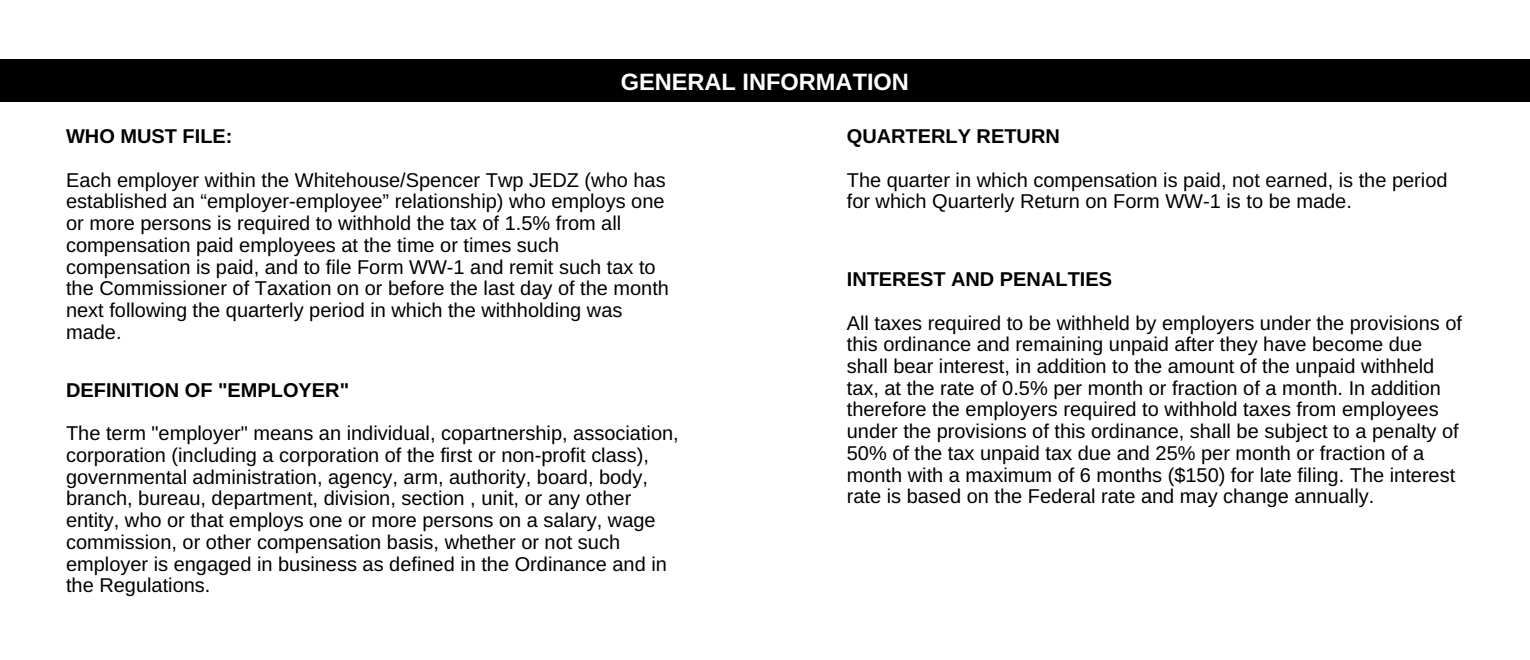
<style>
.page{position:relative;width:1530px;height:660px;background:#fff}
.page>*{position:absolute;margin:0;border:0;box-sizing:border-box;transform-origin:0 0}
.t1{font:700 23.5px "Arimo";color:#fff}
.t2{font:20px/21.8px "Arimo";color:#000}
.t3{font:700 20px "Arimo";color:#000}
</style>
<div class="page">
<div style="left:0;top:59px;width:1530px;height:42px;background:#000"></div>
<p class="t1" style="left:621px;top:69px;width:290px">GENERAL INFORMATION</p>
<p class="t3" style="left:66px;top:125px;width:168px">WHO MUST FILE:</p>
<p class="t2" style="left:66px;top:169px;width:605px">Each employer within the Whitehouse/Spencer Twp JEDZ (who has established an “employer-employee” relationship) who employs one or more persons is required to withhold the tax of 1.5% from all compensation paid employees at the time or times such compensation is paid, and to file Form WW-1 and remit such tax to the Commissioner of Taxation on or before the last day of the month next following the quarterly period in which the withholding was made.</p>
<p class="t3" style="left:66px;top:379px;width:285px">DEFINITION OF "EMPLOYER"</p>
<p class="t2" style="left:66px;top:422px;width:614px">The term "employer" means an individual, copartnership, association, corporation (including a corporation of the first or non-profit class), governmental administration, agency, arm, authority, board, body, branch, bureau, department, division, section , unit, or any other entity, who or that employs one or more persons on a salary, wage commission, or other compensation basis, whether or not such employer is engaged in business as defined in the Ordinance and in the Regulations.</p>
<p class="t3" style="left:847px;top:125px;width:215px">QUARTERLY RETURN</p>
<p class="t2" style="left:847px;top:169px;width:602px">The quarter in which compensation is paid, not earned, is the period for which Quarterly Return on Form WW-1 is to be made.</p>
<p class="t3" style="left:847px;top:268px;width:267px">INTEREST AND PENALTIES</p>
<p class="t2" style="left:847px;top:312px;width:617px">All taxes required to be withheld by employers under the provisions of this ordinance and remaining unpaid after they have become due shall bear interest, in addition to the amount of the unpaid withheld tax, at the rate of 0.5% per month or fraction of a month. In addition therefore the employers required to withhold taxes from employees under the provisions of this ordinance, shall be subject to a penalty of 50% of the tax unpaid tax due and 25% per month or fraction of a month with a maximum of 6 months ($150) for late filing. The interest rate is based on the Federal rate and may change annually.</p>
</div>
